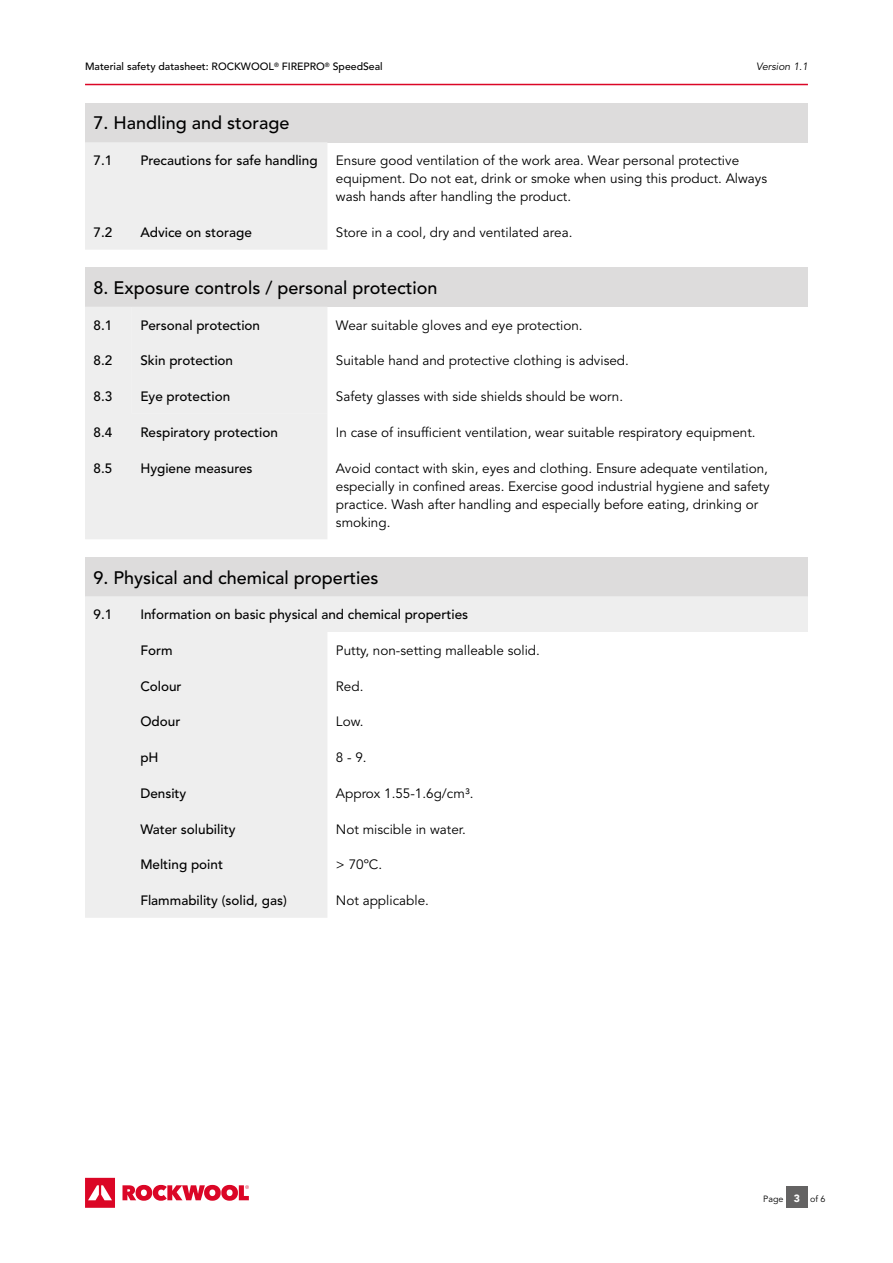
<style>
.page{position:relative;width:893px;height:1263px;background:#fff}
.page>*{position:absolute;margin:0;border:0;box-sizing:border-box;transform-origin:0 0}
.t1{font:500 18px "Avenir LT Std";color:#000}
.t2{font:13.5px/18px "Avenir LT Std";color:#000}
.t3{font:500 13.5px "Avenir LT Std";color:#000}
.t4{font:500 10.5px "Avenir LT Std";color:#000}
.t5{font:italic 10.5px "Avenir LT Std";color:#000}
.t6{font:9px "Avenir LT Std";color:#000}
.s1{font-family:"Avenir";font-weight:900;font-size:10.5px;color:#fff}
</style>
<div class="page">
<svg style="left:85px;top:1178px;width:30px;height:30px"></svg>
<svg style="left:122px;top:1185px;width:127px;height:16px"></svg>
<div style="left:786px;top:1186px;width:21px;height:22px;background:#646363"></div>
<hr style="left:85px;top:84px;width:723px;height:1px;background:#db0626">
<div style="left:85px;top:268px;width:723px;height:39px;background:#dddcdc"></div>
<div style="left:85px;top:307px;width:242px;height:232px;background:#eee"></div>
<div style="left:132px;top:307px;width:195px;height:107px;background:#eee"></div>
<div style="left:85px;top:557px;width:723px;height:39px;background:#dddcdc"></div>
<svg style="left:85px;top:596px;width:723px;height:322px"></svg>
<div style="left:85px;top:103px;width:723px;height:39px;background:#dddcdc"></div>
<div style="left:85px;top:142px;width:242px;height:108px;background:#eee"></div>
<p class="t4" style="left:85px;top:60px;width:299px">Material safety datasheet: ROCKWOOL<sup>®</sup> FIREPRO<sup>®</sup> SpeedSeal</p>
<p class="t5" style="left:756px;top:60px;width:53px">Version 1.1</p>
<h1 class="t1" style="left:94px;top:113px;width:198px">7. Handling and storage</h1>
<p class="t3" style="left:94px;top:153px;width:20px">7.1</p>
<p class="t3" style="left:140px;top:153px;width:179px">Precautions for safe handling</p>
<p class="t2" style="left:336px;top:152px;width:433px">Ensure good ventilation of the work area. Wear personal protective equipment. Do not eat, drink or smoke when using this product. Always wash hands after handling the product.</p>
<p class="t3" style="left:94px;top:224px;width:20px">7.2</p>
<p class="t3" style="left:140px;top:224px;width:113px">Advice on storage</p>
<p class="t2" style="left:336px;top:224px;width:238px">Store in a cool, dry and ventilated area.</p>
<h1 class="t1" style="left:94px;top:277px;width:345px">8. Exposure controls / personal protection</h1>
<p class="t3" style="left:94px;top:317px;width:20px">8.1</p>
<p class="t3" style="left:140px;top:317px;width:121px">Personal protection</p>
<p class="t2" style="left:336px;top:316px;width:248px">Wear suitable gloves and eye protection.</p>
<p class="t3" style="left:94px;top:353px;width:20px">8.2</p>
<p class="t3" style="left:140px;top:353px;width:94px">Skin protection</p>
<p class="t2" style="left:336px;top:352px;width:294px">Suitable hand and protective clothing is advised.</p>
<p class="t3" style="left:94px;top:389px;width:20px">8.3</p>
<p class="t3" style="left:140px;top:389px;width:92px">Eye protection</p>
<p class="t2" style="left:336px;top:388px;width:289px">Safety glasses with side shields should be worn.</p>
<p class="t3" style="left:94px;top:424px;width:20px">8.4</p>
<p class="t3" style="left:140px;top:424px;width:139px">Respiratory protection</p>
<p class="t2" style="left:336px;top:423px;width:421px">In case of insufficient ventilation, wear suitable respiratory equipment.</p>
<p class="t3" style="left:94px;top:460px;width:20px">8.5</p>
<p class="t3" style="left:140px;top:460px;width:114px">Hygiene measures</p>
<p class="t2" style="left:336px;top:459px;width:435px">Avoid contact with skin, eyes and clothing. Ensure adequate ventilation, especially in confined areas. Exercise good industrial hygiene and safety practice. Wash after handling and especially before eating, drinking or smoking.</p>
<h1 class="t1" style="left:94px;top:567px;width:287px">9. Physical and chemical properties</h1>
<p class="t3" style="left:94px;top:607px;width:20px">9.1</p>
<p class="t3" style="left:140px;top:607px;width:329px">Information on basic physical and chemical properties</p>
<p class="t3" style="left:140px;top:642px;width:34px">Form</p>
<p class="t2" style="left:336px;top:642px;width:205px">Putty, non-setting malleable solid.</p>
<p class="t3" style="left:140px;top:678px;width:43px">Colour</p>
<p class="t2" style="left:336px;top:677px;width:29px">Red.</p>
<p class="t3" style="left:140px;top:714px;width:42px">Odour</p>
<p class="t2" style="left:336px;top:713px;width:29px">Low.</p>
<p class="t3" style="left:140px;top:750px;width:20px">pH</p>
<p class="t2" style="left:336px;top:749px;width:32px">8 - 9.</p>
<p class="t3" style="left:140px;top:785px;width:47px">Density</p>
<p class="t2" style="left:336px;top:784px;width:139px">Approx 1.55-1.6g/cm³.</p>
<p class="t3" style="left:140px;top:821px;width:97px">Water solubility</p>
<p class="t2" style="left:336px;top:820px;width:131px">Not miscible in water.</p>
<p class="t3" style="left:140px;top:857px;width:84px">Melting point</p>
<p class="t2" style="left:336px;top:856px;width:48px">&gt; 70ºC.</p>
<p class="t3" style="left:140px;top:892px;width:148px">Flammability (solid, gas)</p>
<p class="t2" style="left:336px;top:892px;width:94px">Not applicable.</p>
<p class="t6" style="left:763px;top:1194px;width:38px">Page <span class="s1">3</span></p>
<p class="t6" style="left:810px;top:1194px;width:17px">of 6</p>
</div>
